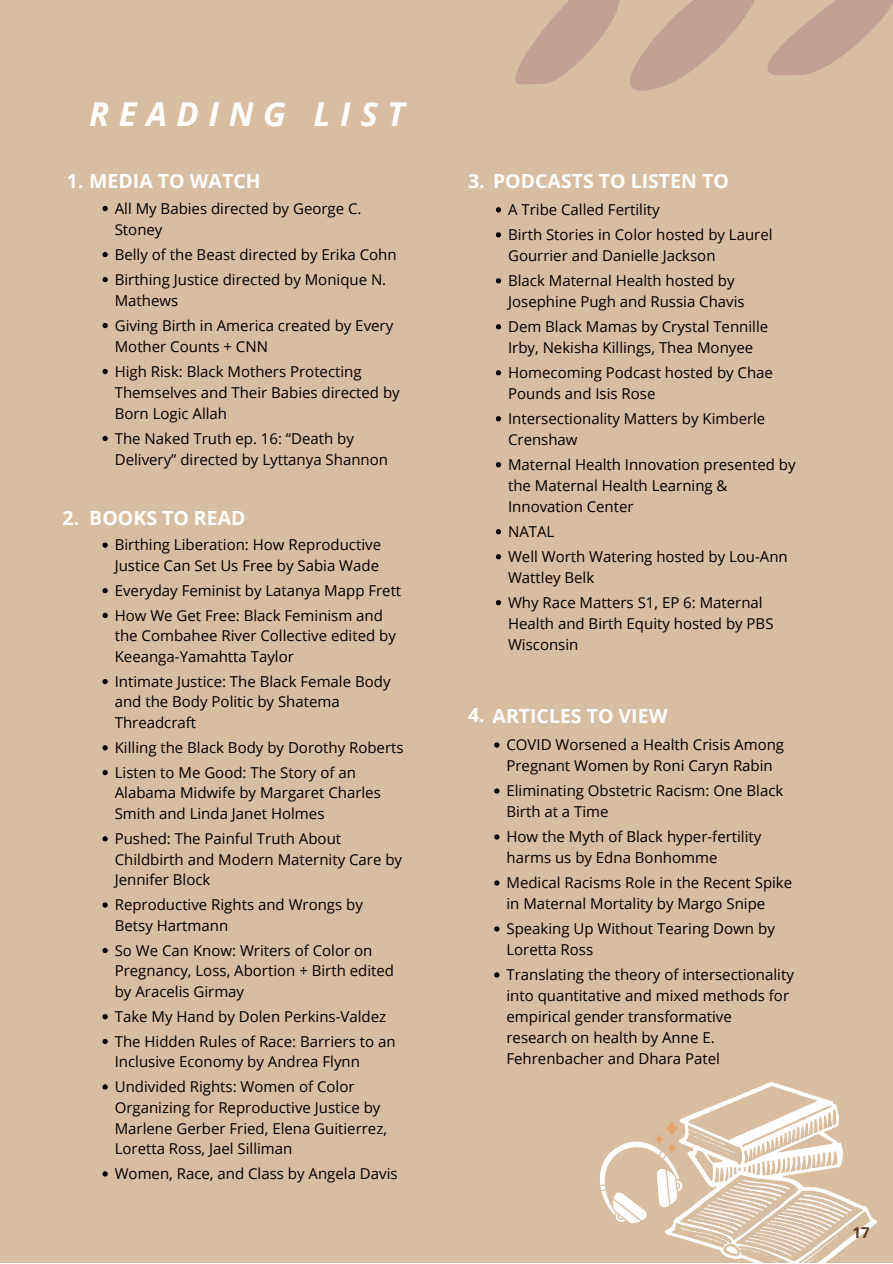
<style>
.page{position:relative;width:893px;height:1264px;background:#fff}
.page>*{position:absolute;margin:0;border:0;box-sizing:border-box;transform-origin:0 0}
.t1{font:italic 700 33px "Open Sans";letter-spacing:.29em;color:#fff}
.t2{font:700 19.5px "Open Sans";color:#fff}
.t3{font:15px/21px "Open Sans";color:#000}
.t4{font:700 15px "Open Sans";color:#603b28}
</style>
<div class="page">
<div style="left:0;top:0;width:892px;height:1262px;background:#d9bda0"></div>
<svg style="left:102px;top:206px;width:6px;height:5px"></svg>
<svg style="left:102px;top:252px;width:6px;height:5px"></svg>
<svg style="left:102px;top:277px;width:6px;height:5px"></svg>
<svg style="left:102px;top:323px;width:6px;height:5px"></svg>
<svg style="left:102px;top:369px;width:6px;height:5px"></svg>
<svg style="left:102px;top:436px;width:6px;height:5px"></svg>
<svg style="left:102px;top:542px;width:6px;height:6px"></svg>
<svg style="left:102px;top:588px;width:6px;height:5px"></svg>
<svg style="left:102px;top:612px;width:6px;height:6px"></svg>
<svg style="left:102px;top:679px;width:6px;height:5px"></svg>
<svg style="left:102px;top:745px;width:6px;height:5px"></svg>
<svg style="left:102px;top:770px;width:6px;height:5px"></svg>
<svg style="left:102px;top:836px;width:6px;height:5px"></svg>
<svg style="left:102px;top:902px;width:6px;height:5px"></svg>
<svg style="left:102px;top:947px;width:6px;height:6px"></svg>
<svg style="left:102px;top:1014px;width:6px;height:5px"></svg>
<svg style="left:102px;top:1038px;width:6px;height:6px"></svg>
<svg style="left:102px;top:1084px;width:6px;height:5px"></svg>
<svg style="left:102px;top:1171px;width:6px;height:5px"></svg>
<svg style="left:494px;top:742px;width:5px;height:5px"></svg>
<svg style="left:494px;top:788px;width:5px;height:5px"></svg>
<svg style="left:494px;top:834px;width:5px;height:5px"></svg>
<svg style="left:494px;top:880px;width:5px;height:5px"></svg>
<svg style="left:494px;top:926px;width:5px;height:5px"></svg>
<svg style="left:494px;top:972px;width:5px;height:5px"></svg>
<svg style="left:496px;top:207px;width:5px;height:5px"></svg>
<svg style="left:496px;top:232px;width:5px;height:5px"></svg>
<svg style="left:496px;top:278px;width:5px;height:5px"></svg>
<svg style="left:496px;top:324px;width:5px;height:5px"></svg>
<svg style="left:496px;top:370px;width:5px;height:5px"></svg>
<svg style="left:496px;top:416px;width:5px;height:5px"></svg>
<svg style="left:496px;top:462px;width:5px;height:5px"></svg>
<svg style="left:496px;top:529px;width:5px;height:5px"></svg>
<svg style="left:496px;top:554px;width:5px;height:5px"></svg>
<svg style="left:496px;top:600px;width:5px;height:5px"></svg>
<svg style="left:515px;top:0;width:377px;height:91px"></svg>
<svg style="left:588px;top:1082px;width:289px;height:181px"></svg>
<h1 class="t1" style="left:89px;top:90px;width:317px">READING LIST</h1>
<h2 class="t2" style="left:67px;top:167px;width:195px">1. MEDIA TO WATCH</h2>
<p class="t3" style="left:115px;top:197px;width:248px">All My Babies directed by George C.<br>Stoney</p>
<p class="t3" style="left:115px;top:241px;width:283px;line-height:25px">Belly of the Beast directed by Erika Cohn<br>Birthing Justice directed by Monique N.</p>
<p class="t3" style="left:115px;top:287px;width:280px;line-height:25px">Mathews<br>Giving Birth in America created by Every</p>
<p class="t3" style="left:115px;top:333px;width:248px;line-height:25px">Mother Counts + CNN<br>High Risk: Black Mothers Protecting</p>
<p class="t3" style="left:115px;top:381px;width:286px">Themselves and Their Babies directed by<br>Born Logic Allah</p>
<p class="t3" style="left:115px;top:427px;width:275px">The Naked Truth ep. 16: “Death by<br>Delivery” directed by Lyttanya Shannon</p>
<h2 class="t2" style="left:63px;top:504px;width:18px">2.</h2>
<h2 class="t2" style="left:89px;top:504px;width:158px">BOOKS TO READ</h2>
<p class="t3" style="left:115px;top:534px;width:268px">Birthing Liberation: How Reproductive<br>Justice Can Set Us Free by Sabia Wade</p>
<p class="t3" style="left:115px;top:577px;width:288px;line-height:24.8px">Everyday Feminist by Latanya Mapp Frett<br>How We Get Free: Black Feminism and</p>
<p class="t3" style="left:115px;top:625px;width:282px">the Combahee River Collective edited by<br>Keeanga-Yamahtta Taylor</p>
<p class="t3" style="left:115px;top:670px;width:277px">Intimate Justice: The Black Female Body and the Body Politic by Shatema<br>Threadcraft</p>
<p class="t3" style="left:115px;top:734px;width:290px;line-height:24.8px">Killing the Black Body by Dorothy Roberts<br>Listen to Me Good: The Story of an</p>
<p class="t3" style="left:115px;top:782px;width:267px">Alabama Midwife by Margaret Charles<br>Smith and Linda Janet Holmes</p>
<p class="t3" style="left:115px;top:827px;width:289px">Pushed: The Painful Truth About<br>Childbirth and Modern Maternity Care by<br>Jennifer Block</p>
<p class="t3" style="left:115px;top:894px;width:250px">Reproductive Rights and Wrongs by<br>Betsy Hartmann</p>
<p class="t3" style="left:115px;top:939px;width:281px">So We Can Know: Writers of Color on<br>Pregnancy, Loss, Abortion + Birth edited by Aracelis Girmay</p>
<p class="t3" style="left:115px;top:1003px;width:282px;line-height:24.8px">Take My Hand by Dolen Perkins-Valdez<br>The Hidden Rules of Race: Barriers to an</p>
<p class="t3" style="left:115px;top:1049px;width:247px;line-height:24.8px">Inclusive Economy by Andrea Flynn<br>Undivided Rights: Women of Color</p>
<p class="t3" style="left:115px;top:1096px;width:274px">Organizing for Reproductive Justice by<br>Marlene Gerber Fried, Elena Guitierrez,<br>Loretta Ross, Jael Silliman</p>
<p class="t3" style="left:115px;top:1162px;width:284px">Women, Race, and Class by Angela Davis</p>
<h2 class="t2" style="left:468px;top:167px;width:262px">3. PODCASTS TO LISTEN TO</h2>
<p class="t3" style="left:508px;top:197px;width:266px;line-height:25px">A Tribe Called Fertility<br>Birth Stories in Color hosted by Laurel</p>
<p class="t3" style="left:508px;top:242px;width:228px;line-height:25px">Gourrier and Danielle Jackson<br>Black Maternal Health hosted by</p>
<p class="t3" style="left:508px;top:288px;width:261px;line-height:25px">Josephine Pugh and Russia Chavis<br>Dem Black Mamas by Crystal Tennille</p>
<p class="t3" style="left:508px;top:334px;width:266px;line-height:25px">Irby, Nekisha Killings, Thea Monyee<br>Homecoming Podcast hosted by Chae</p>
<p class="t3" style="left:508px;top:380px;width:259px;line-height:25px">Pounds and Isis Rose<br>Intersectionality Matters by Kimberle</p>
<p class="t3" style="left:508px;top:426px;width:289px;line-height:25px">Crenshaw<br>Maternal Health Innovation presented by</p>
<p class="t3" style="left:508px;top:474px;width:221px">the Maternal Health Learning &amp;<br>Innovation Center</p>
<p class="t3" style="left:508px;top:518px;width:281px;line-height:25px">NATAL<br>Well Worth Watering hosted by Lou-Ann</p>
<p class="t3" style="left:508px;top:564px;width:256px;line-height:25px">Wattley Belk<br>Why Race Matters S1, EP 6: Maternal</p>
<p class="t3" style="left:508px;top:612px;width:267px">Health and Birth Equity hosted by PBS<br>Wisconsin</p>
<h2 class="t2" style="left:468px;top:702px;width:201px">4. ARTICLES TO VIEW</h2>
<p class="t3" style="left:506px;top:733px;width:279px">COVID Worsened a Health Crisis Among<br>Pregnant Women by Roni Caryn Rabin</p>
<p class="t3" style="left:506px;top:779px;width:278px">Eliminating Obstetric Racism: One Black<br>Birth at a Time</p>
<p class="t3" style="left:506px;top:825px;width:256px">How the Myth of Black hyper-fertility harms us by Edna Bonhomme</p>
<p class="t3" style="left:506px;top:871px;width:287px">Medical Racisms Role in the Recent Spike in Maternal Mortality by Margo Snipe</p>
<p class="t3" style="left:506px;top:917px;width:270px">Speaking Up Without Tearing Down by<br>Loretta Ross</p>
<p class="t3" style="left:506px;top:963px;width:289px">Translating the theory of intersectionality into quantitative and mixed methods for empirical gender transformative research on health by Anne E.<br>Fehrenbacher and Dhara Patel</p>
<p class="t4" style="left:852px;top:1222px;width:19px">17</p>
</div>
